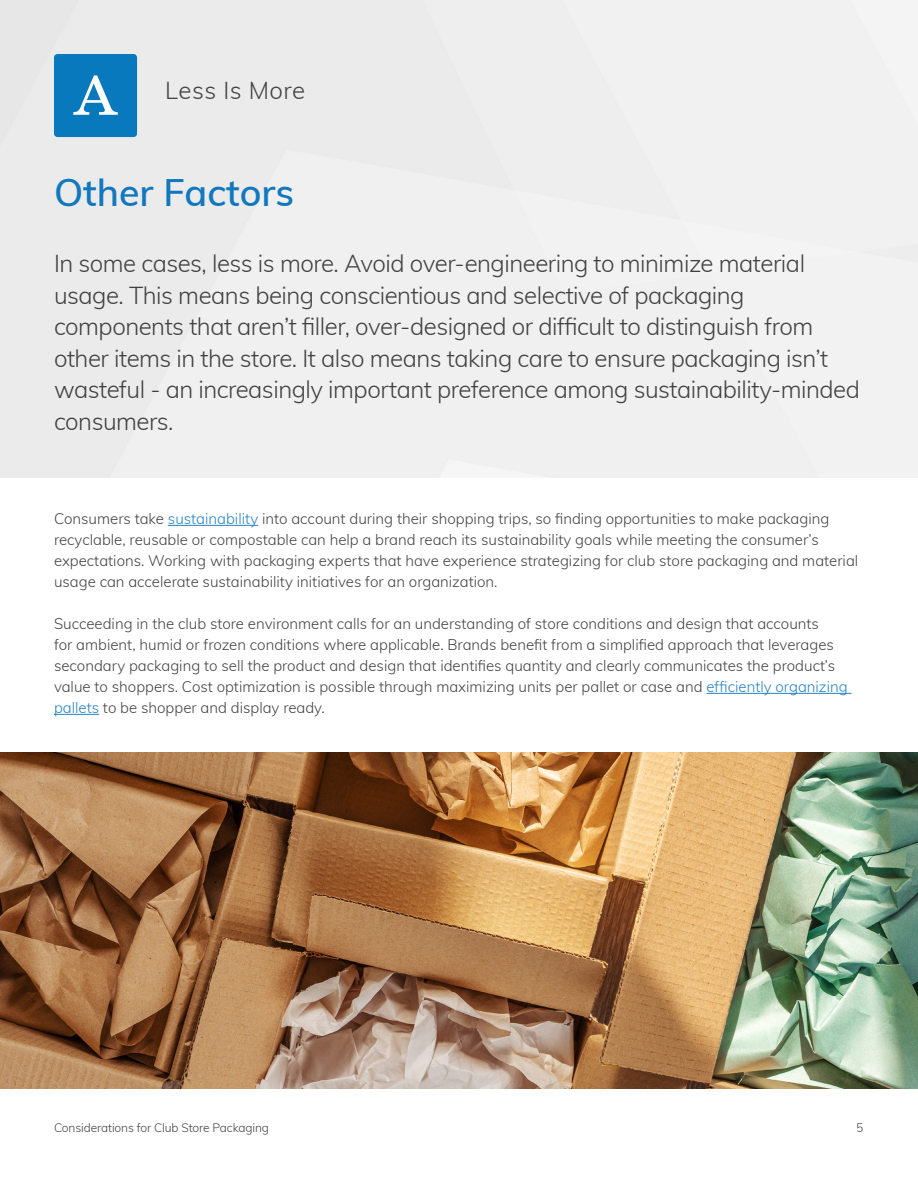
<style>
.page{position:relative;width:918px;height:1188px;background:#fff}
.page>*{position:absolute;margin:0;border:0;box-sizing:border-box;transform-origin:0 0}
.t1{font:56.7px "School";color:#fff}
.t2{font:600 37.5px "Muli";color:#1278bd}
.t3{font:300 24px/31.5px "Muli";letter-spacing:-.02em;color:#343335}
.t4{font:300 24px "Muli";letter-spacing:.02em;color:#434343}
.t5{font:300 15px/21px "Muli";color:#343335}
.t6{font:300 12px "Muli";letter-spacing:-.01em;color:#343335}
.s1{color:#1278bd}
</style>
<div class="page">
<div style="left:54px;top:54px;width:83px;height:83px;background:#0879bd;border-radius:4px"></div>
<hr style="left:168px;top:525px;width:90px;height:1px;background:#1278bd">
<hr style="left:707px;top:693px;width:145px;height:1px;background:#1278bd">
<hr style="left:54px;top:714px;width:45px;height:1px;background:#1278bd">
<img style="left:0;top:753px;width:918px;height:335px">
<p class="t1" style="left:73px;top:62px;width:46px">A</p>
<p class="t4" style="left:165px;top:73px;width:141px">Less Is More</p>
<p class="t2" style="left:54px;top:165px;width:242px">Other Factors</p>
<p class="t3" style="left:54px;top:247px;width:807px">In some cases, less is more. Avoid over-engineering to minimize material usage. This means being conscientious and selective of packaging components that aren’t filler, over-designed or difficult to distinguish from other items in the store. It also means taking care to ensure packaging isn’t wasteful - an increasingly important preference among sustainability-minded consumers.</p>
<p class="t5" style="left:54px;top:508px;width:806px">Consumers take <span class="s1">sustainability</span> into account during their shopping trips, so finding opportunities to make packaging recyclable, reusable or compostable can help a brand reach its sustainability goals while meeting the consumer’s expectations. Working with packaging experts that have experience strategizing for club store packaging and material usage can accelerate sustainability initiatives for an organization.</p>
<p class="t5" style="left:54px;top:613px;width:795px">Succeeding in the club store environment calls for an understanding of store conditions and design that accounts<br>for ambient, humid or frozen conditions where applicable. Brands benefit from a simplified approach that leverages secondary packaging to sell the product and design that identifies quantity and clearly communicates the product’s value to shoppers. Cost optimization is possible through maximizing units per pallet or case and <span class="s1">efficiently organizing pallets</span> to be shopper and display ready.</p>
<p class="t6" style="left:54px;top:1119px;width:217px">Considerations for Club Store Packaging</p>
<p class="t6" style="left:857px;top:1119px;width:9px">5</p>
</div>
